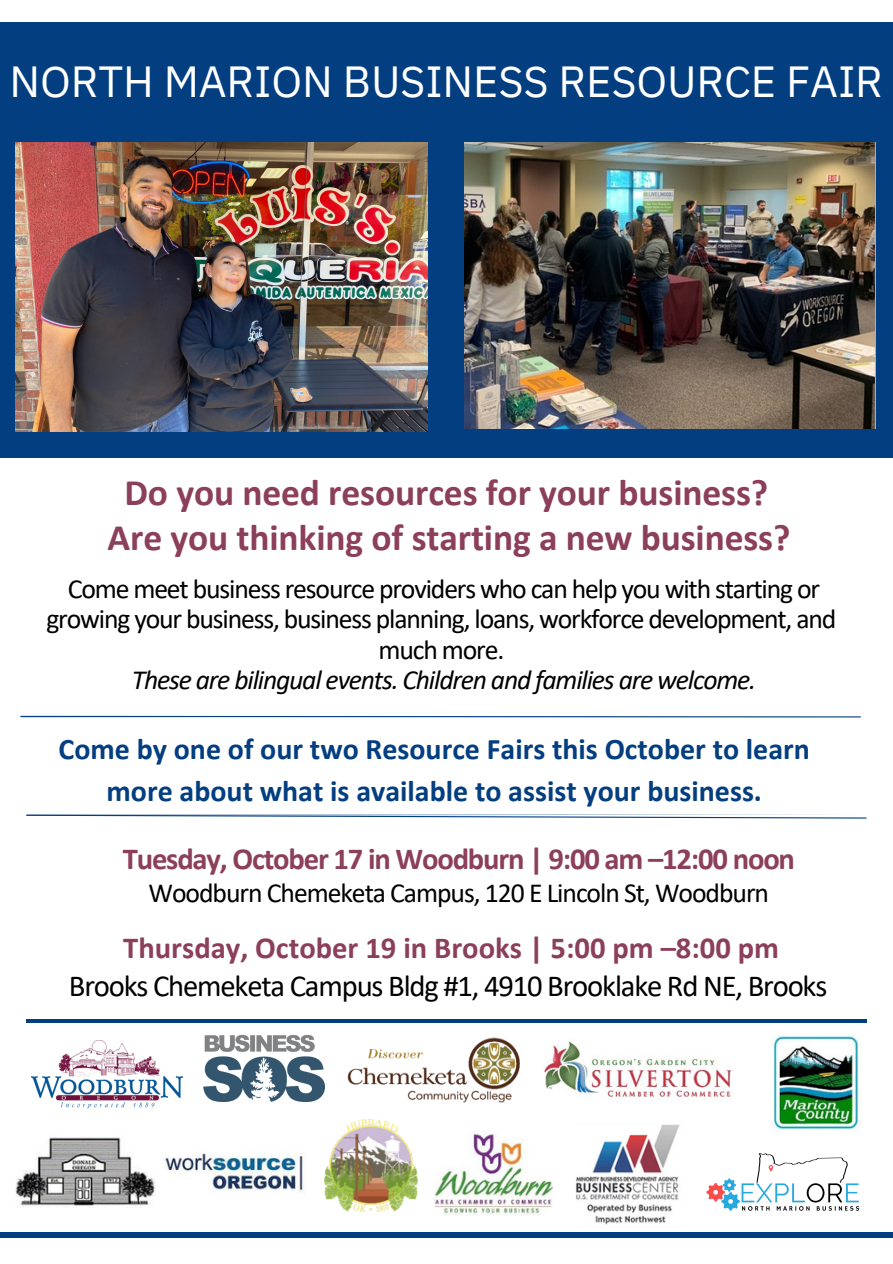
<style>
.page{position:relative;width:893px;height:1264px;background:#fff}
.page>*{position:absolute;margin:0;border:0;box-sizing:border-box;transform-origin:0 0}
.t1{font:43.5px "IBM Plex Sans";letter-spacing:-.005em;color:#fff}
.t2{font:700 37.5px "Calibri";color:#8c3f5b}
.t3{font:30.6px "Calibri";letter-spacing:-.04em;color:#000}
.t4{font:700 30.6px "Calibri";letter-spacing:-.035em;color:#8c3f5b}
.t5{font:700 30.6px "Calibri";color:#8c3f5b}
.t6{font:700 30px/41.5px "Calibri";color:#033e80;text-align:center}
.t7{font:27.6px/30.3px "Calibri";letter-spacing:-.04em;color:#000;text-align:center}
.t8{font:italic 27.6px "Calibri";letter-spacing:-.04em;color:#000}
</style>
<div class="page">
<div style="left:0;top:1231px;width:892px;height:6px;background:#033e80"></div>
<hr style="left:27px;top:1019px;width:839px;height:4px;background:#033e80">
<img style="left:434px;top:1132px;width:118px;height:83px">
<img style="left:544px;top:1041px;width:188px;height:57px">
<img style="left:771px;top:1034px;width:89px;height:96px">
<img style="left:347px;top:1037px;width:173px;height:66px">
<svg style="left:20px;top:715px;width:841px;height:3px"></svg>
<svg style="left:26px;top:814px;width:841px;height:5px"></svg>
<div style="left:0;top:22px;width:892px;height:435px;background:#033e80"></div>
<img style="left:464px;top:143px;width:411px;height:285px">
<img style="left:15px;top:143px;width:413px;height:289px">
<img style="left:706px;top:1153px;width:154px;height:58px">
<img style="left:576px;top:1124px;width:104px;height:101px">
<img style="left:16px;top:1136px;width:140px;height:71px">
<img style="left:164px;top:1153px;width:139px;height:38px">
<img style="left:324px;top:1119px;width:93px;height:92px">
<img style="left:203px;top:1034px;width:122px;height:67px">
<img style="left:31px;top:1040px;width:151px;height:68px">
<p class="t1" style="left:10px;top:52px;width:874px">NORTH MARION BUSINESS RESOURCE FAIR</p>
<p class="t2" style="left:124px;top:476px;width:645px">Do you need resources for your business?</p>
<p class="t2" style="left:108px;top:521px;width:684px">Are you thinking of starting a new business?</p>
<p class="t7" style="left:46px;top:576px;width:791px">Come meet business resource providers who can help you with starting or growing your business, business planning, loans, workforce development, and</p>
<p class="t7" style="left:378px;top:636px;width:127px">much more.</p>
<p class="t8" style="left:132px;top:668px;width:626px">These are bilingual events. Children and families are welcome.</p>
<p class="t6" style="left:59px;top:730px;width:752px">Come by one of our two Resource Fairs this October to learn more about what is available to assist your business.</p>
<p class="t4" style="left:123px;top:846px;width:673px">Tuesday, October 17 in Woodburn | 9:00 am –12:00 noon</p>
<p class="t7" style="left:148px;top:879px;width:622px">Woodburn Chemeketa Campus, 120 E Lincoln St, Woodburn</p>
<p class="t5" style="left:123px;top:934px;width:657px">Thursday, October 19 in Brooks | 5:00 pm –8:00 pm</p>
<p class="t3" style="left:69px;top:973px;width:760px">Brooks Chemeketa Campus Bldg #1, 4910 Brooklake Rd NE, Brooks</p>
</div>
